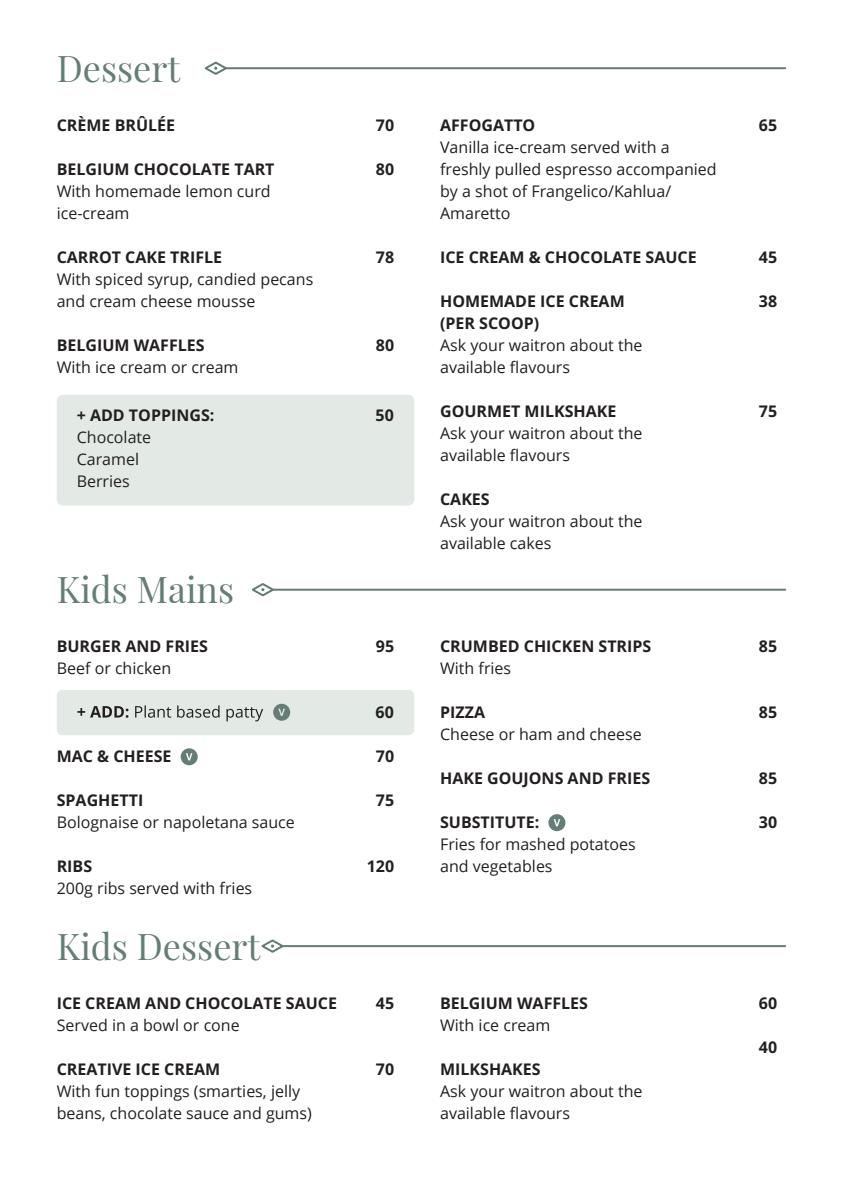
<style>
.page{position:relative;width:842px;height:1191px;background:#fff}
.page>*{position:absolute;margin:0;border:0;box-sizing:border-box;transform-origin:0 0}
.t1{font:36px "Playfair Display";color:#647d77}
.t2{font:16px/22px "Open Sans";color:#231f20}
.t3{font:700 16px/22px "Open Sans";color:#231f20}
</style>
<div class="page">
<hr style="left:225px;top:67px;width:560px;height:2px;background:#647d77">
<svg style="left:204px;top:61px;width:26px;height:14px"></svg>
<hr style="left:273px;top:588px;width:512px;height:2px;background:#647d77">
<svg style="left:251px;top:583px;width:26px;height:14px"></svg>
<hr style="left:281px;top:945px;width:504px;height:2px;background:#647d77">
<svg style="left:261px;top:939px;width:25px;height:14px"></svg>
<div style="left:57px;top:395px;width:357px;height:110px;background:#e3eae5;border-radius:6px"></div>
<div style="left:57px;top:690px;width:357px;height:45px;background:#e3eae5;border-radius:6px"></div>
<svg style="left:77px;top:705px;width:186px;height:16px"></svg>
<svg style="left:273px;top:703px;width:17px;height:18px"></svg>
<svg style="left:548px;top:814px;width:17px;height:17px"></svg>
<svg style="left:181px;top:748px;width:17px;height:17px"></svg>
<h1 class="t1" style="left:57px;top:40px;width:125px">Dessert</h1>
<p class="t3" style="left:57px;top:114px;width:120px">CRÈME BRÛLÉE</p>
<p class="t3" style="left:57px;top:158px;width:219px">BELGIUM CHOCOLATE TART</p>
<p class="t2" style="left:57px;top:180px;width:215px">With homemade lemon curd ice-cream</p>
<p class="t3" style="left:57px;top:246px;width:167px">CARROT CAKE TRIFLE</p>
<p class="t2" style="left:57px;top:268px;width:258px">With spiced syrup, candied pecans and cream cheese mousse</p>
<p class="t3" style="left:57px;top:334px;width:149px">BELGIUM WAFFLES</p>
<p class="t2" style="left:57px;top:356px;width:183px">With ice cream or cream</p>
<p class="t3" style="left:77px;top:403px;width:139px">+ ADD TOPPINGS:</p>
<p class="t2" style="left:77px;top:425px;width:76px">Chocolate<br>Caramel<br>Berries</p>
<p class="t3" style="left:376px;top:114px;width:20px">70</p>
<p class="t3" style="left:376px;top:158px;width:20px">80</p>
<p class="t3" style="left:376px;top:246px;width:20px">78</p>
<p class="t3" style="left:376px;top:334px;width:20px">80</p>
<p class="t3" style="left:375px;top:403px;width:20px">50</p>
<h1 class="t1" style="left:57px;top:561px;width:179px">Kids Mains</h1>
<p class="t3" style="left:57px;top:635px;width:153px">BURGER AND FRIES</p>
<p class="t2" style="left:57px;top:657px;width:116px">Beef or chicken</p>
<p class="t3" style="left:57px;top:745px;width:116px">MAC &amp; CHEESE</p>
<p class="t3" style="left:57px;top:789px;width:88px">SPAGHETTI</p>
<p class="t2" style="left:57px;top:811px;width:239px">Bolognaise or napoletana sauce</p>
<p class="t3" style="left:57px;top:855px;width:37px">RIBS</p>
<p class="t2" style="left:57px;top:877px;width:197px">200g ribs served with fries</p>
<h1 class="t1" style="left:57px;top:918px;width:205px">Kids Dessert</h1>
<p class="t3" style="left:57px;top:991px;width:282px">ICE CREAM AND CHOCOLATE SAUCE</p>
<p class="t2" style="left:57px;top:1013px;width:184px">Served in a bowl or cone</p>
<p class="t3" style="left:57px;top:1057px;width:165px">CREATIVE ICE CREAM</p>
<p class="t2" style="left:57px;top:1079px;width:256px">With fun toppings (smarties, jelly beans, chocolate sauce and gums)</p>
<p class="t3" style="left:376px;top:635px;width:20px">95</p>
<p class="t3" style="left:375px;top:701px;width:20px">60</p>
<p class="t3" style="left:376px;top:745px;width:20px">70</p>
<p class="t3" style="left:376px;top:789px;width:20px">75</p>
<p class="t3" style="left:366px;top:855px;width:29px">120</p>
<p class="t3" style="left:376px;top:991px;width:20px">45</p>
<p class="t3" style="left:376px;top:1057px;width:20px">70</p>
<p class="t3" style="left:440px;top:114px;width:97px">AFFOGATTO</p>
<p class="t2" style="left:440px;top:136px;width:278px">Vanilla ice-cream served with a freshly pulled espresso accompanied by a shot of Frangelico/Kahlua/<br>Amaretto</p>
<p class="t3" style="left:440px;top:246px;width:258px">ICE CREAM &amp; CHOCOLATE SAUCE</p>
<p class="t3" style="left:440px;top:290px;width:186px">HOMEMADE ICE CREAM (PER SCOOP)</p>
<p class="t2" style="left:440px;top:334px;width:204px">Ask your waitron about the available flavours</p>
<p class="t3" style="left:440px;top:400px;width:178px">GOURMET MILKSHAKE</p>
<p class="t2" style="left:440px;top:422px;width:204px">Ask your waitron about the available flavours</p>
<p class="t3" style="left:440px;top:488px;width:51px">CAKES</p>
<p class="t2" style="left:440px;top:510px;width:204px">Ask your waitron about the available cakes</p>
<p class="t3" style="left:440px;top:635px;width:213px">CRUMBED CHICKEN STRIPS</p>
<p class="t2" style="left:440px;top:657px;width:73px">With fries</p>
<p class="t3" style="left:440px;top:701px;width:46px">PIZZA</p>
<p class="t2" style="left:440px;top:723px;width:203px">Cheese or ham and cheese</p>
<p class="t3" style="left:440px;top:767px;width:211px">HAKE GOUJONS AND FRIES</p>
<p class="t3" style="left:440px;top:811px;width:101px">SUBSTITUTE:</p>
<p class="t2" style="left:440px;top:833px;width:197px">Fries for mashed potatoes and vegetables</p>
<p class="t3" style="left:758px;top:114px;width:20px">65</p>
<p class="t3" style="left:758px;top:246px;width:20px">45</p>
<p class="t3" style="left:758px;top:290px;width:20px">38</p>
<p class="t3" style="left:758px;top:400px;width:20px">75</p>
<p class="t3" style="left:758px;top:635px;width:20px">85</p>
<p class="t3" style="left:758px;top:701px;width:20px">85</p>
<p class="t3" style="left:758px;top:767px;width:20px">85</p>
<p class="t3" style="left:758px;top:811px;width:20px">30</p>
<p class="t3" style="left:440px;top:991px;width:149px">BELGIUM WAFFLES</p>
<p class="t2" style="left:440px;top:1013px;width:112px">With ice cream</p>
<p class="t3" style="left:440px;top:1057px;width:102px">MILKSHAKES</p>
<p class="t2" style="left:440px;top:1079px;width:204px">Ask your waitron about the available flavours</p>
<p class="t3" style="left:758px;top:991px;width:20px">60</p>
<p class="t3" style="left:758px;top:1035px;width:20px">40</p>
</div>
